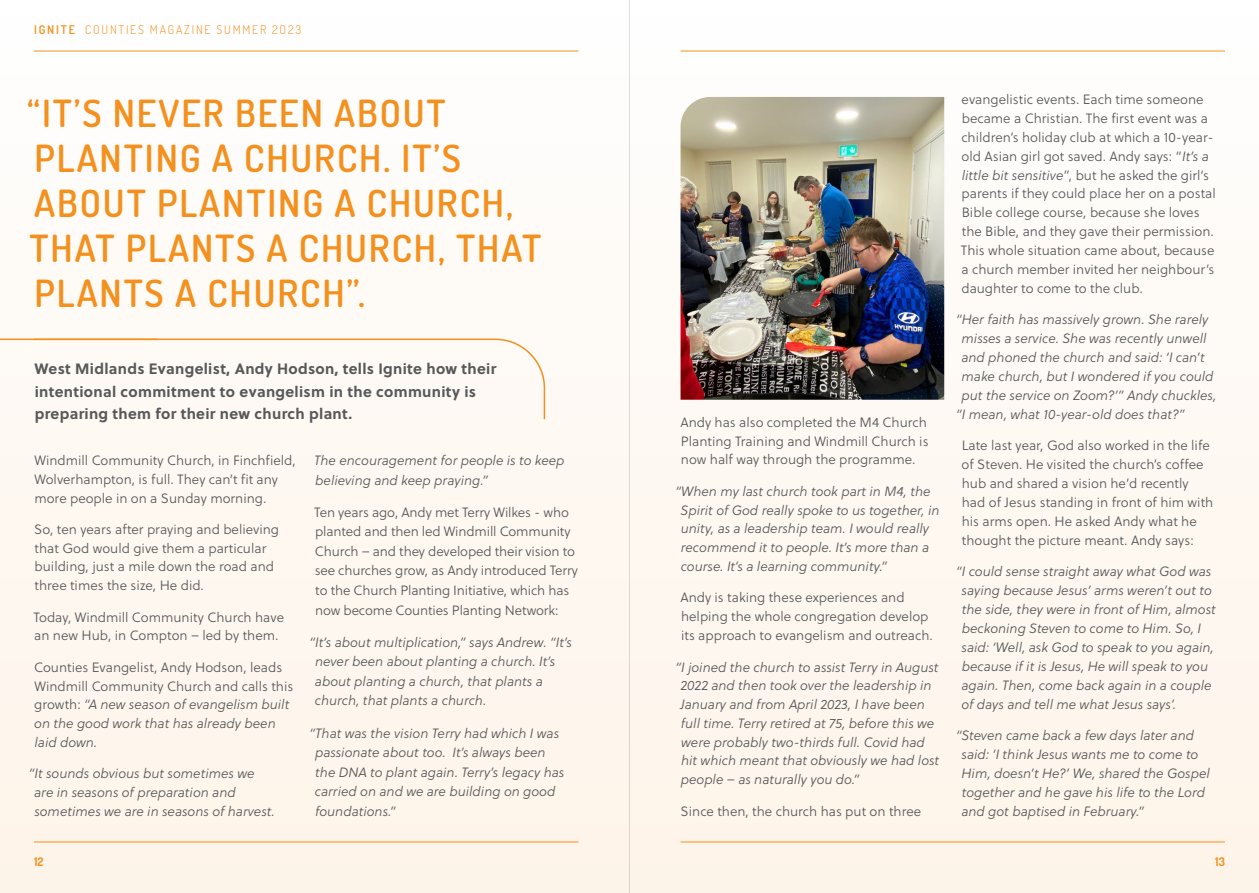
<style>
.page{position:relative;width:1259px;height:893px;background:#fef8f2}
.page>*{position:absolute;margin:0;border:0;box-sizing:border-box;transform-origin:0 0}
.t1{font:600 37.5px/45px "Dosis";letter-spacing:.05em;color:#f4901d}
.Body_ID{font:700 15px/22.5px "Soleil";letter-spacing:.02em;color:#57585a}
.Body_ID-2{font:italic 13.5px/18.8px "Soleil Lt";color:#57585a}
.Body_ID-3{font:13.5px/18.9px "Soleil Lt";color:#57585a}
.t2{font:300 12px "Dosis";letter-spacing:.15em;color:#f4901d}
.t3{font:700 12px "Dosis";color:#f4901d}
.s1{font-weight:600}
.s2{font-style:italic}
</style>
<div class="page">
<hr style="left:34px;top:339px;width:123px;height:1px;background:#f4901d">
<img style="left:680px;top:97px;width:264px;height:303px">
<hr style="left:629px;top:0;width:1px;height:893px;background:#231f20">
<hr style="left:34px;top:51px;width:544px;height:1px;background:#f4901d">
<hr style="left:34px;top:842px;width:544px;height:1px;background:#f4901d">
<hr style="left:680px;top:51px;width:545px;height:1px;background:#f4901d">
<hr style="left:680px;top:842px;width:545px;height:1px;background:#f4901d">
<p class="t2" style="left:34px;top:22px;width:269px"><span class="s1">IGNITE</span> COUNTIES MAGAZINE SUMMER 2O23</p>
<p class="t1" style="left:27px;top:90px;width:516px">“IT’S NEVER BEEN ABOUT<br>PLANTING A CHURCH. IT’S<br>ABOUT PLANTING A CHURCH,<br>THAT PLANTS A CHURCH, THAT<br>PLANTS A CHURCH”.</p>
<p class="Body_ID" style="left:34px;top:357px;width:463px">West Midlands Evangelist, Andy Hodson, tells Ignite how their intentional commitment to evangelism in the community is preparing them for their new church plant.</p>
<p class="Body_ID-3" style="left:34px;top:451px;width:263px">Windmill Community Church, in Finchfield,<br>Wolverhampton, is full. They can’t fit any more people in on a Sunday morning.</p>
<p class="Body_ID-3" style="left:34px;top:520px;width:246px">So, ten years after praying and believing that God would give them a particular building, just a mile down the road and three times the size, He did.</p>
<p class="Body_ID-3" style="left:34px;top:607px;width:252px">Today, Windmill Community Church have an new Hub, in Compton – led by them.</p>
<p class="Body_ID-3" style="left:34px;top:658px;width:261px">Counties Evangelist, Andy Hodson, leads Windmill Community Church and calls this growth: <span class="s2">“A new season of evangelism built on the good work that has already been laid down.</span></p>
<p class="Body_ID-2" style="left:34px;top:764px;width:242px;text-indent:-5px">“It sounds obvious but sometimes we are in seasons of preparation and sometimes we are in seasons of harvest.</p>
<p class="Body_ID-2" style="left:314px;top:450px;width:252px;line-height:19.5px">The encouragement for people is to keep believing and keep praying.”</p>
<p class="Body_ID-3" style="left:314px;top:502px;width:265px;line-height:19.5px">Ten years ago, Andy met Terry Wilkes - who planted and then led Windmill Community Church – and they developed their vision to see churches grow, as Andy introduced Terry to the Church Planting Initiative, which has now become Counties Planting Network:</p>
<p class="Body_ID-2" style="left:315px;top:632px;width:258px;line-height:19.5px;text-indent:-5px">“It’s about multiplication,” says Andrew. “It’s never been about planting a church. It’s about planting a church, that plants a church, that plants a church.</p>
<p class="Body_ID-2" style="left:315px;top:723px;width:251px;line-height:19.5px;text-indent:-5px">“That was the vision Terry had which I was passionate about too. It’s always been the DNA to plant again. Terry’s legacy has carried on and we are building on good foundations.”</p>
<p class="Body_ID-3" style="left:680px;top:413px;width:250px">Andy has also completed the M4 Church<br>Planting Training and Windmill Church is now half way through the programme.</p>
<p class="Body_ID-2" style="left:680px;top:482px;width:260px;text-indent:-5px">“When my last church took part in M4, the Spirit of God really spoke to us together, in unity, as a leadership team. I would really recommend it to people. It’s more than a course. It’s a learning community.”</p>
<p class="Body_ID-3" style="left:680px;top:588px;width:254px">Andy is taking these experiences and helping the whole congregation develop its approach to evangelism and outreach.</p>
<p class="Body_ID-2" style="left:680px;top:657px;width:260px;text-indent:-5px">“I joined the church to assist Terry in August 2022 and then took over the leadership in January and from April 2023, I have been full time. Terry retired at 75, before this we were probably two-thirds full. Covid had hit which meant that obviously we had lost people – as naturally you do.”</p>
<p class="Body_ID-3" style="left:680px;top:801px;width:242px">Since then, the church has put on three</p>
<p class="Body_ID-3" style="left:960px;top:90px;width:256px">evangelistic events. Each time someone became a Christian. The first event was a children’s holiday club at which a 10-year&shy;old Asian girl got saved. Andy says: “<span class="s2">It’s a little bit sensitive</span>”, but he asked the girl’s parents if they could place her on a postal Bible college course, because she loves the Bible, and they gave their permission.<br>This whole situation came about, because a church member invited her neighbour’s daughter to come to the club.</p>
<p class="Body_ID-2" style="left:956px;top:310px;width:254px">“Her faith has massively grown. She rarely</p>
<p class="Body_ID-2" style="left:961px;top:329px;width:246px">misses a service. She was recently unwell</p>
<p class="Body_ID-2" style="left:961px;top:348px;width:245px">and phoned the church and said: ‘I can’t</p>
<p class="Body_ID-2" style="left:961px;top:367px;width:253px">make church, but I wondered if you could</p>
<p class="Body_ID-2" style="left:961px;top:386px;width:256px">put the service on Zoom?’” Andy chuckles,</p>
<p class="Body_ID-2" style="left:956px;top:405px;width:230px">“I mean, what 10-year-old does that?”</p>
<p class="Body_ID-3" style="left:961px;top:436px;width:253px">Late last year, God also worked in the life of Steven. He visited the church’s coffee hub and shared a vision he’d recently had of Jesus standing in front of him with his arms open. He asked Andy what he thought the picture meant. Andy says:</p>
<p class="Body_ID-2" style="left:961px;top:562px;width:256px;text-indent:-5px">“I could sense straight away what God was saying because Jesus’ arms weren’t out to the side, they were in front of Him, almost beckoning Steven to come to Him. So, I said: ‘Well, ask God to speak to you again, because if it is Jesus, He will speak to you again. Then, come back again in a couple of days and tell me what Jesus says’.</p>
<p class="Body_ID-2" style="left:961px;top:726px;width:250px;text-indent:-5px">“Steven came back a few days later and said: ‘I think Jesus wants me to come to Him, doesn’t He?’ We, shared the Gospel together and he gave his life to the Lord and got baptised in February.”</p>
<p class="t3" style="left:34px;top:853px;width:11px">12</p>
<p class="t3" style="left:1215px;top:853px;width:11px">13</p>
</div>
